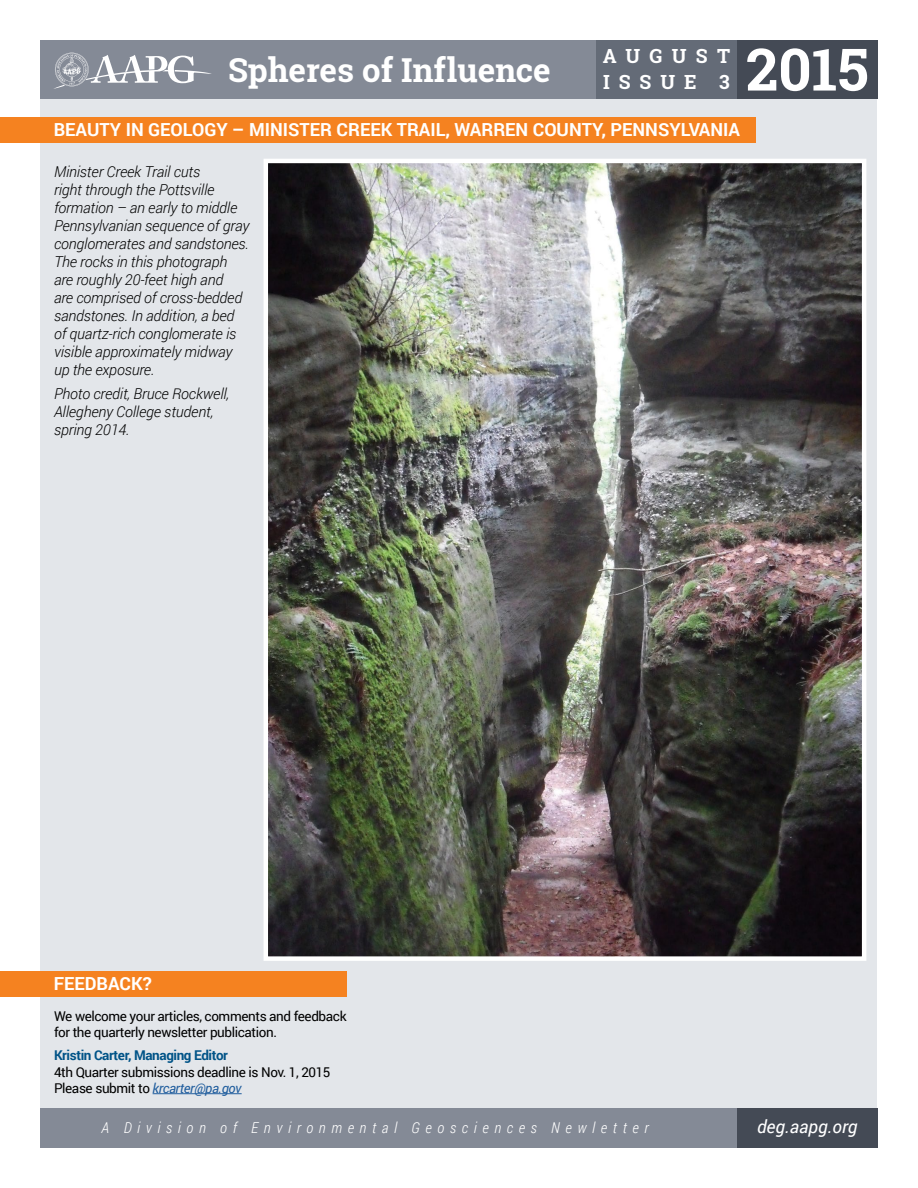
<style>
.page{position:relative;width:918px;height:1188px;background:#fff}
.page>*{position:absolute;margin:0;border:0;box-sizing:border-box;transform-origin:0 0}
.t1{font:700 58.5px "Roboto Slab";color:#fff}
.t2{font:700 33px "Roboto Slab";color:#fff}
.t3{font:700 19.5px/25.5px "Roboto Slab";letter-spacing:.46em;color:#fff}
.t4{font:700 18px "Roboto";color:#fff}
.t5{font:italic 18px "Roboto";color:#fff}
.t6{font:italic 300 15px/18px "Roboto";letter-spacing:-.01em;color:#000}
.t7{font:italic 300 15px "Roboto Condensed";letter-spacing:.375em;color:#fff}
.t8{font:13.5px/16.2px "Roboto";letter-spacing:-.03em;color:#000}
.t9{font:700 13.5px "Roboto";letter-spacing:-.03em;color:#005387}
.s1{font-style:italic;color:#215e9e}
</style>
<div class="page">
<div style="left:40px;top:40px;width:838px;height:1108px;background:#e3e6ea"></div>
<div style="left:40px;top:40px;width:838px;height:59px;background:#848a96"></div>
<div style="left:737px;top:40px;width:141px;height:59px;background:#444a55"></div>
<div style="left:596px;top:40px;width:141px;height:59px;background:#646b77"></div>
<div style="left:40px;top:1108px;width:838px;height:40px;background:#848a96"></div>
<div style="left:737px;top:1108px;width:141px;height:40px;background:#444a55"></div>
<svg style="left:54px;top:53px;width:158px;height:36px"></svg>
<div style="left:0;top:117px;width:756px;height:26px;background:#f58220"></div>
<div style="left:0;top:971px;width:347px;height:25px;background:#f58220"></div>
<hr style="left:153px;top:1093px;width:89px;height:1px;background:#215e9e">
<img style="left:269px;top:164px;width:592px;height:792px">
<div style="left:264px;top:159px;width:602px;height:802px;border:4px solid #fff"></div>
<h2 class="t2" style="left:228px;top:47px;width:324px">Spheres of Influence</h2>
<h1 class="t1" style="left:746px;top:29px;width:124px">2015</h1>
<h3 class="t3" style="left:603px;top:43px;width:129px">AUGUST<br>ISSUE 3</h3>
<p class="t4" style="left:54px;top:117px;width:688px">BEAUTY IN GEOLOGY – MINISTER CREEK TRAIL, WARREN COUNTY, PENNSYLVANIA</p>
<p class="t6" style="left:54px;top:162px;width:197px">Minister Creek Trail cuts<br>right through the Pottsville formation – an early to middle<br>Pennsylvanian sequence of gray conglomerates and sandstones.<br>The rocks in this photograph are roughly 20-feet high and<br>are comprised of cross-bedded sandstones. In addition, a bed of quartz-rich conglomerate is visible approximately midway up the exposure.</p>
<p class="t6" style="left:54px;top:385px;width:177px">Photo credit, Bruce Rockwell,<br>Allegheny College student, spring 2014.</p>
<p class="t4" style="left:54px;top:971px;width:100px">FEEDBACK?</p>
<p class="t8" style="left:54px;top:1008px;width:294px">We welcome your articles, comments and feedback for the quarterly newsletter publication.</p>
<p class="t9" style="left:54px;top:1046px;width:176px">Kristin Carter, Managing Editor</p>
<p class="t8" style="left:54px;top:1063px;width:278px">4th Quarter submissions deadline is Nov. 1, 2015<br>Please submit to <span class="s1">krcarter@pa.gov</span></p>
<p class="t7" style="left:102px;top:1117px;width:549px">A Division of Environmental Geosciences Newletter</p>
<p class="t5" style="left:757px;top:1114px;width:102px">deg.aapg.org</p>
</div>
